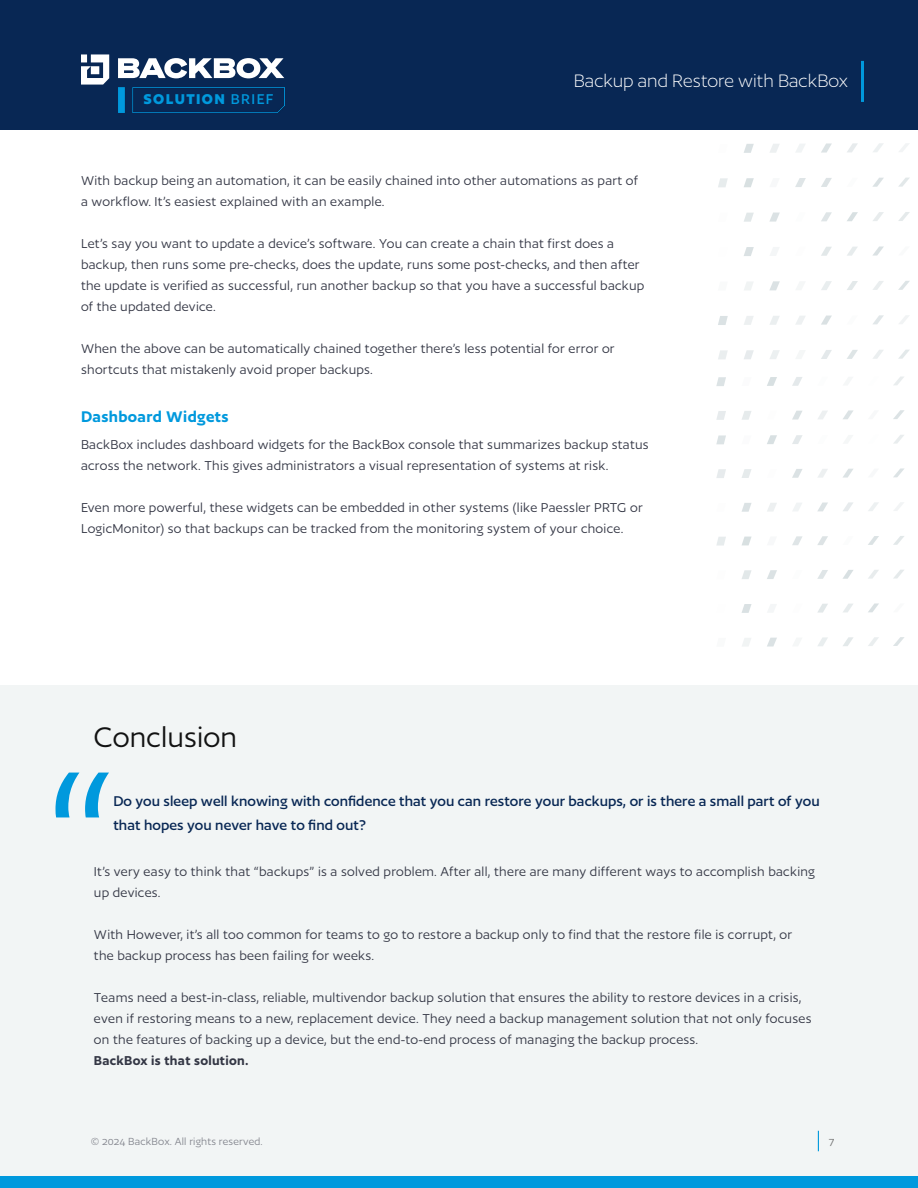
<style>
.page{position:relative;width:918px;height:1188px;background:#fff}
.page>*{position:absolute;margin:0;border:0;box-sizing:border-box;transform-origin:0 0}
.t1{font:210px "Author";color:#09d}
.t2{font:33px "Author";letter-spacing:.005em;color:#121212}
.t3{font:300 21px "Author";color:#fff}
.t4{font:600 18px "Author";letter-spacing:.02em;color:#09d}
.t5{font:500 16.5px/24px "Author";letter-spacing:.005em;color:#082754}
.t6{font:700 16.5px "Author";letter-spacing:.085em;color:#09d}
.t7{font:15px/21px "Author";letter-spacing:.02em;color:#343745}
.t8{font:600 15px "Author";letter-spacing:.02em;color:#343745}
.t9{font:12px "Author";letter-spacing:.015em;color:#85878f}
.t10{font:12px "Author";color:#717171}
.s1{font-weight:500}
</style>
<div class="page">
<div style="left:0;top:685px;width:918px;height:497px;background:#f2f5f5"></div>
<svg style="left:716px;top:435px;width:10px;height:9px"></svg>
<svg style="left:767px;top:435px;width:10px;height:9px"></svg>
<svg style="left:792px;top:435px;width:10px;height:9px"></svg>
<svg style="left:893px;top:435px;width:11px;height:9px"></svg>
<svg style="left:716px;top:469px;width:10px;height:9px"></svg>
<svg style="left:742px;top:469px;width:9px;height:9px"></svg>
<svg style="left:792px;top:469px;width:10px;height:9px"></svg>
<svg style="left:818px;top:469px;width:10px;height:9px"></svg>
<svg style="left:843px;top:469px;width:10px;height:9px"></svg>
<svg style="left:893px;top:468px;width:11px;height:9px"></svg>
<svg style="left:742px;top:503px;width:10px;height:9px"></svg>
<svg style="left:767px;top:503px;width:10px;height:9px"></svg>
<svg style="left:793px;top:503px;width:9px;height:8px"></svg>
<svg style="left:818px;top:503px;width:10px;height:8px"></svg>
<svg style="left:843px;top:502px;width:10px;height:9px"></svg>
<svg style="left:868px;top:502px;width:11px;height:9px"></svg>
<svg style="left:894px;top:502px;width:10px;height:9px"></svg>
<svg style="left:717px;top:537px;width:9px;height:9px"></svg>
<svg style="left:742px;top:537px;width:9px;height:8px"></svg>
<svg style="left:792px;top:536px;width:10px;height:9px"></svg>
<svg style="left:817px;top:536px;width:11px;height:9px"></svg>
<svg style="left:868px;top:536px;width:11px;height:9px"></svg>
<svg style="left:893px;top:536px;width:11px;height:9px"></svg>
<svg style="left:742px;top:570px;width:9px;height:9px"></svg>
<svg style="left:767px;top:570px;width:10px;height:9px"></svg>
<svg style="left:817px;top:570px;width:11px;height:9px"></svg>
<svg style="left:843px;top:570px;width:10px;height:9px"></svg>
<svg style="left:868px;top:570px;width:11px;height:9px"></svg>
<svg style="left:893px;top:570px;width:11px;height:9px"></svg>
<svg style="left:742px;top:604px;width:10px;height:9px"></svg>
<svg style="left:768px;top:604px;width:8px;height:8px"></svg>
<svg style="left:818px;top:604px;width:10px;height:9px"></svg>
<svg style="left:843px;top:604px;width:10px;height:8px"></svg>
<svg style="left:868px;top:603px;width:11px;height:9px"></svg>
<svg style="left:742px;top:638px;width:9px;height:8px"></svg>
<svg style="left:767px;top:638px;width:10px;height:9px"></svg>
<svg style="left:818px;top:637px;width:10px;height:9px"></svg>
<svg style="left:843px;top:637px;width:10px;height:9px"></svg>
<svg style="left:868px;top:637px;width:11px;height:9px"></svg>
<svg style="left:893px;top:637px;width:11px;height:9px"></svg>
<svg style="left:744px;top:144px;width:10px;height:9px"></svg>
<svg style="left:770px;top:144px;width:9px;height:9px"></svg>
<svg style="left:796px;top:144px;width:9px;height:8px"></svg>
<svg style="left:821px;top:143px;width:11px;height:10px"></svg>
<svg style="left:847px;top:143px;width:11px;height:9px"></svg>
<svg style="left:873px;top:143px;width:10px;height:9px"></svg>
<svg style="left:899px;top:143px;width:10px;height:9px"></svg>
<svg style="left:718px;top:178px;width:10px;height:9px"></svg>
<svg style="left:744px;top:178px;width:10px;height:9px"></svg>
<svg style="left:795px;top:178px;width:11px;height:9px"></svg>
<svg style="left:821px;top:178px;width:11px;height:9px"></svg>
<svg style="left:872px;top:178px;width:12px;height:9px"></svg>
<svg style="left:898px;top:178px;width:11px;height:9px"></svg>
<svg style="left:744px;top:213px;width:10px;height:9px"></svg>
<svg style="left:769px;top:213px;width:11px;height:9px"></svg>
<svg style="left:821px;top:212px;width:11px;height:9px"></svg>
<svg style="left:847px;top:212px;width:11px;height:9px"></svg>
<svg style="left:873px;top:212px;width:11px;height:9px"></svg>
<svg style="left:898px;top:212px;width:12px;height:9px"></svg>
<svg style="left:744px;top:247px;width:10px;height:9px"></svg>
<svg style="left:770px;top:247px;width:9px;height:9px"></svg>
<svg style="left:821px;top:247px;width:11px;height:9px"></svg>
<svg style="left:847px;top:247px;width:10px;height:9px"></svg>
<svg style="left:873px;top:246px;width:11px;height:10px"></svg>
<svg style="left:744px;top:282px;width:9px;height:8px"></svg>
<svg style="left:770px;top:281px;width:10px;height:9px"></svg>
<svg style="left:821px;top:281px;width:11px;height:9px"></svg>
<svg style="left:847px;top:281px;width:11px;height:9px"></svg>
<svg style="left:873px;top:281px;width:11px;height:9px"></svg>
<svg style="left:898px;top:281px;width:12px;height:9px"></svg>
<svg style="left:718px;top:316px;width:10px;height:9px"></svg>
<svg style="left:744px;top:316px;width:10px;height:9px"></svg>
<svg style="left:770px;top:316px;width:10px;height:9px"></svg>
<svg style="left:796px;top:316px;width:9px;height:9px"></svg>
<svg style="left:821px;top:316px;width:11px;height:9px"></svg>
<svg style="left:873px;top:315px;width:11px;height:9px"></svg>
<svg style="left:899px;top:315px;width:10px;height:9px"></svg>
<svg style="left:718px;top:350px;width:10px;height:9px"></svg>
<svg style="left:744px;top:350px;width:10px;height:9px"></svg>
<svg style="left:770px;top:350px;width:10px;height:9px"></svg>
<svg style="left:821px;top:350px;width:11px;height:9px"></svg>
<svg style="left:847px;top:350px;width:11px;height:9px"></svg>
<svg style="left:873px;top:350px;width:10px;height:9px"></svg>
<svg style="left:898px;top:350px;width:11px;height:9px"></svg>
<svg style="left:716px;top:377px;width:10px;height:9px"></svg>
<svg style="left:767px;top:377px;width:10px;height:9px"></svg>
<svg style="left:792px;top:377px;width:10px;height:9px"></svg>
<svg style="left:894px;top:377px;width:10px;height:8px"></svg>
<svg style="left:716px;top:411px;width:10px;height:9px"></svg>
<svg style="left:742px;top:411px;width:9px;height:9px"></svg>
<svg style="left:792px;top:411px;width:10px;height:9px"></svg>
<svg style="left:818px;top:411px;width:9px;height:8px"></svg>
<svg style="left:843px;top:410px;width:10px;height:9px"></svg>
<svg style="left:893px;top:410px;width:11px;height:9px"></svg>
<div style="left:0;top:1176px;width:918px;height:12px;background:#09d"></div>
<div style="left:0;top:0;width:918px;height:130px;background:#082754"></div>
<svg style="left:118px;top:58px;width:166px;height:20px"></svg>
<svg style="left:81px;top:54px;width:28px;height:31px"></svg>
<hr style="left:861px;top:61px;width:3px;height:41px;background:#09d">
<svg style="left:818px;top:1131px;width:1px;height:20px"></svg>
<img style="left:118px;top:88px;width:167px;height:25px">
<p class="t6" style="left:143px;top:91px;width:132px">SOLUTION <span class="s1">BRIEF</span></p>
<h3 class="t3" style="left:574px;top:71px;width:276px">Backup and Restore with BackBox</h3>
<p class="t7" style="left:81px;top:170px;width:559px">With backup being an automation, it can be easily chained into other automations as part of a workflow. It’s easiest explained with an example.</p>
<p class="t7" style="left:81px;top:233px;width:565px">Let’s say you want to update a device’s software. You can create a chain that first does a backup, then runs some pre-checks, does the update, runs some post-checks, and then after the update is verified as successful, run another backup so that you have a successful backup of the updated device.</p>
<p class="t7" style="left:81px;top:338px;width:535px">When the above can be automatically chained together there’s less potential for error or shortcuts that mistakenly avoid proper backups.</p>
<p class="t4" style="left:81px;top:408px;width:149px">Dashboard Widgets</p>
<p class="t7" style="left:81px;top:434px;width:569px">BackBox includes dashboard widgets for the BackBox console that summarizes backup status across the network. This gives administrators a visual representation of systems at risk.</p>
<p class="t7" style="left:81px;top:497px;width:563px">Even more powerful, these widgets can be embedded in other systems (like Paessler PRTG or<br>LogicMonitor) so that backups can be tracked from the monitoring system of your choice.</p>
<h2 class="t2" style="left:94px;top:721px;width:145px">Conclusion</h2>
<h1 class="t1" style="left:45px;top:733px;width:70px">“</h1>
<p class="t5" style="left:113px;top:789px;width:708px">Do you sleep well knowing with confidence that you can restore your backups, or is there a small part of you that hopes you never have to find out?</p>
<p class="t7" style="left:94px;top:861px;width:723px">It’s very easy to think that “backups” is a solved problem. After all, there are many different ways to accomplish backing up devices.</p>
<p class="t7" style="left:94px;top:924px;width:700px">With However, it’s all too common for teams to go to restore a backup only to find that the restore file is corrupt, or the backup process has been failing for weeks.</p>
<p class="t7" style="left:94px;top:987px;width:719px">Teams need a best-in-class, reliable, multivendor backup solution that ensures the ability to restore devices in a crisis, even if restoring means to a new, replacement device. They need a backup management solution that not only focuses on the features of backing up a device, but the end-to-end process of managing the backup process.</p>
<p class="t8" style="left:94px;top:1052px;width:156px">BackBox is that solution.</p>
<p class="t9" style="left:91px;top:1136px;width:173px">© 2024 BackBox. All rights reserved.</p>
<p class="t10" style="left:829px;top:1136px;width:7px">7</p>
</div>
